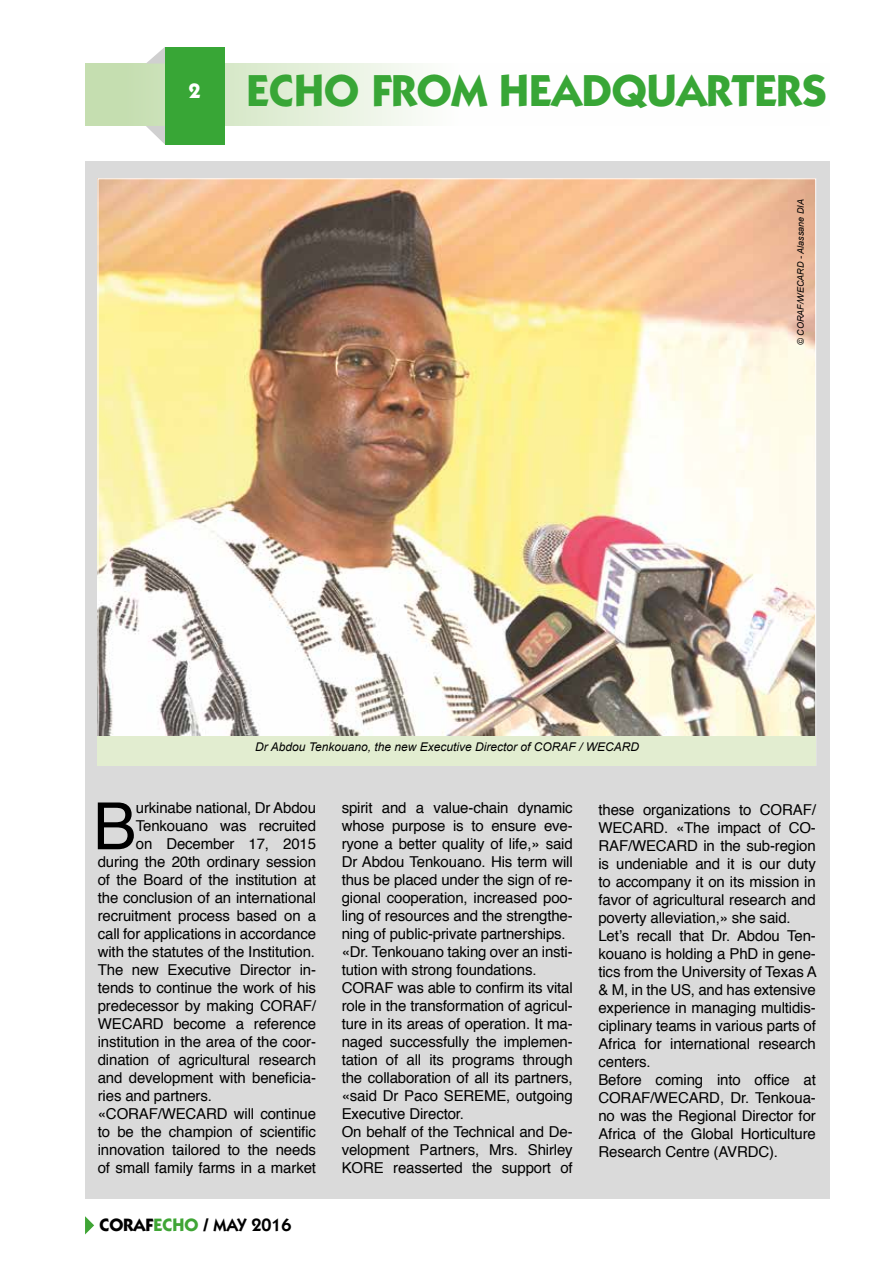
<style>
.page{position:relative;width:893px;height:1263px;background:#fff}
.page>*{position:absolute;margin:0;border:0;box-sizing:border-box;transform-origin:0 0}
.t1{font:65.25px "Helvetica";color:#000}
.t2{font:700 45px "Itc Kabel";color:#38a636}
.t3{font:600 18px "Itc Kabel";color:#000}
.t4{font:15px/18px "Helvetica";letter-spacing:-.01em;color:#000}
.t5{font:italic 12px "Arial";color:#000}
.t6{font:italic 9px "Arial";color:#000}
.s1{font-weight:700}
.s2{font-weight:700;color:#3fa535}
</style>
<div class="page">
<svg style="left:85px;top:64px;width:335px;height:62px;background:#daeace"></svg>
<div style="left:165px;top:47px;width:59px;height:98px;background:#38a636"></div>
<svg style="left:146px;top:47px;width:19px;height:17px"></svg>
<svg style="left:146px;top:126px;width:19px;height:18px"></svg>
<svg style="left:85px;top:1216px;width:9px;height:18px"></svg>
<div style="left:85px;top:162px;width:745px;height:1037px;background:#dadada"></div>
<img style="left:100px;top:181px;width:714px;height:555px">
<div style="left:98px;top:736px;width:718px;height:29px;background:#e2edd0"></div>
<h2 class="t2" style="left:189px;top:63px;width:639px"><sup>2</sup> ECHO FROM HEADQUARTERS</h2>
<p class="t6" style="left:795px;top:345px;width:147px;rotate:-90deg">© CORAF/WECARD - Alassane DIA</p>
<p class="t5" style="left:255px;top:739px;width:385px">Dr Abdou Tenkouano, the new Executive Director of CORAF / WECARD</p>
<h1 class="t1" style="left:93px;top:776px;width:45px">B</h1>
<p class="t4" style="left:136px;top:799px;width:182px">urkinabe national, Dr Abdou</p>
<p class="t4" style="left:136px;top:817px;width:182px">Tenkouano was recruited</p>
<p class="t4" style="left:136px;top:835px;width:182px">on December 17, 2015</p>
<p class="t4" style="left:98px;top:853px;width:220px">during the 20th ordinary session</p>
<p class="t4" style="left:98px;top:871px;width:220px">of the Board of the institution at</p>
<p class="t4" style="left:98px;top:889px;width:220px">the conclusion of an international</p>
<p class="t4" style="left:98px;top:907px;width:220px">recruitment process based on a</p>
<p class="t4" style="left:98px;top:925px;width:220px">call for applications in accordance</p>
<p class="t4" style="left:98px;top:943px;width:219px">with the statutes of the Institution.</p>
<p class="t4" style="left:98px;top:961px;width:220px">The new Executive Director in-</p>
<p class="t4" style="left:98px;top:979px;width:220px">tends to continue the work of his</p>
<p class="t4" style="left:98px;top:997px;width:220px">predecessor by making CORAF/</p>
<p class="t4" style="left:98px;top:1015px;width:220px">WECARD become a reference</p>
<p class="t4" style="left:98px;top:1033px;width:220px">institution in the area of the coor-</p>
<p class="t4" style="left:98px;top:1051px;width:220px">dination of agricultural research</p>
<p class="t4" style="left:98px;top:1069px;width:220px">and development with beneficia-</p>
<p class="t4" style="left:98px;top:1087px;width:116px">ries and partners.</p>
<p class="t4" style="left:98px;top:1105px;width:220px">«CORAF/WECARD will continue</p>
<p class="t4" style="left:98px;top:1123px;width:220px">to be the champion of scientific</p>
<p class="t4" style="left:98px;top:1141px;width:220px">innovation tailored to the needs</p>
<p class="t4" style="left:98px;top:1159px;width:220px">of small family farms in a market</p>
<p class="t3" style="left:99px;top:1214px;width:194px"><span class="s1">CORAF</span><span class="s2">ECHO</span> <span class="s1">/</span> MAY 2016</p>
<p class="t4" style="left:342px;top:799px;width:233px">spirit and a value-chain dynamic whose purpose is to ensure eve&shy;ryone a better quality of life,» said Dr Abdou Tenkouano. His term will thus be placed under the sign of re&shy;gional cooperation, increased poo&shy;ling of resources and the strengthe&shy;ning of public-private partnerships. «Dr. Tenkouano taking over an insti&shy;tution with strong foundations.<br>CORAF was able to confirm its vital role in the transformation of agricul&shy;ture in its areas of operation. It ma&shy;naged successfully the implemen&shy;tation of all its programs through the collaboration of all its partners, «said Dr Paco SEREME, outgoing Executive Director.<br>On behalf of the Technical and De&shy;velopment Partners, Mrs. Shirley KORE reasserted the support of</p>
<p class="t4" style="left:598px;top:801px;width:220px">these organizations to CORAF/<br>WECARD. «The impact of CO-<br>RAF/WECARD in the sub-region is undeniable and it is our duty to accompany it on its mission in favor of agricultural research and poverty alleviation,» she said.<br>Let’s recall that Dr. Abdou Ten&shy;kouano is holding a PhD in gene&shy;tics from the University of Texas A &amp; M, in the US, and has extensive experience in managing multidis&shy;ciplinary teams in various parts of<br>Africa for international research centers.<br>Before coming into office at<br>CORAF/WECARD, Dr. Tenkoua&shy;no was the Regional Director for<br>Africa of the Global Horticulture<br>Research Centre (AVRDC).</p>
</div>
